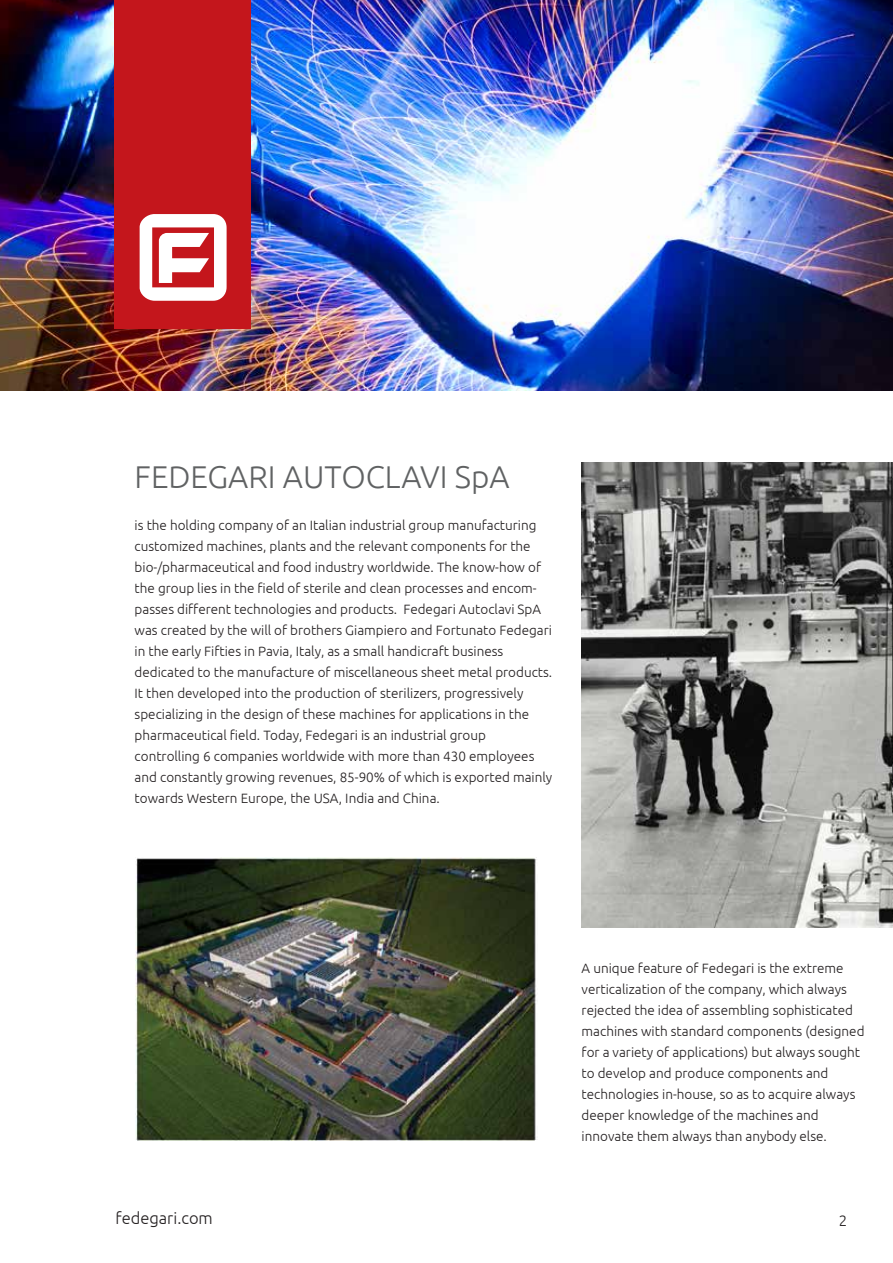
<style>
.page{position:relative;width:893px;height:1263px;background:#fff}
.page>*{position:absolute;margin:0;border:0;box-sizing:border-box;transform-origin:0 0}
.t1{font:300 31.5px "Ubuntu";color:#606263}
.t2{font:300 16.5px "Ubuntu";color:#231f20}
.t3{font:300 15px "Ubuntu";color:#231f20}
.t4{font:300 13.5px/21px "Ubuntu";color:#231f20}
</style>
<div class="page">
<img style="left:0;top:0;width:893px;height:390px">
<img style="left:136px;top:857px;width:401px;height:283px">
<img style="left:582px;top:462px;width:311px;height:465px">
<div style="left:115px;top:0;width:136px;height:328px;background:#c4161c"></div>
<svg style="left:140px;top:214px;width:87px;height:87px"></svg>
<h1 class="t1" style="left:135px;top:458px;width:377px">FEDEGARI AUTOCLAVI SpA</h1>
<p class="t4" style="left:135px;top:515px;width:419px">is the holding company of an Italian industrial group manufacturing customized machines, plants and the relevant components for the bio-/pharmaceutical and food industry worldwide. The know-how of the group lies in the field of sterile and clean processes and encom&shy;passes different technologies and products. Fedegari Autoclavi SpA was created by the will of brothers Giampiero and Fortunato Fedegari in the early Fifties in Pavia, Italy, as a small handicraft business dedicated to the manufacture of miscellaneous sheet metal products.<br>It then developed into the production of sterilizers, progressively specializing in the design of these machines for applications in the pharmaceutical field. Today, Fedegari is an industrial group controlling 6 companies worldwide with more than 430 employees and constantly growing revenues, 85-90% of which is exported mainly towards Western Europe, the USA, India and China.</p>
<p class="t4" style="left:582px;top:957px;width:284px">A unique feature of Fedegari is the extreme verticalization of the company, which always rejected the idea of assembling sophisticated machines with standard components (designed for a variety of applications) but always sought to develop and produce components and technologies in-house, so as to acquire always deeper knowledge of the machines and innovate them always than anybody else.</p>
<p class="t2" style="left:115px;top:1208px;width:99px">fedegari.com</p>
<p class="t3" style="left:839px;top:1212px;width:10px">2</p>
</div>
